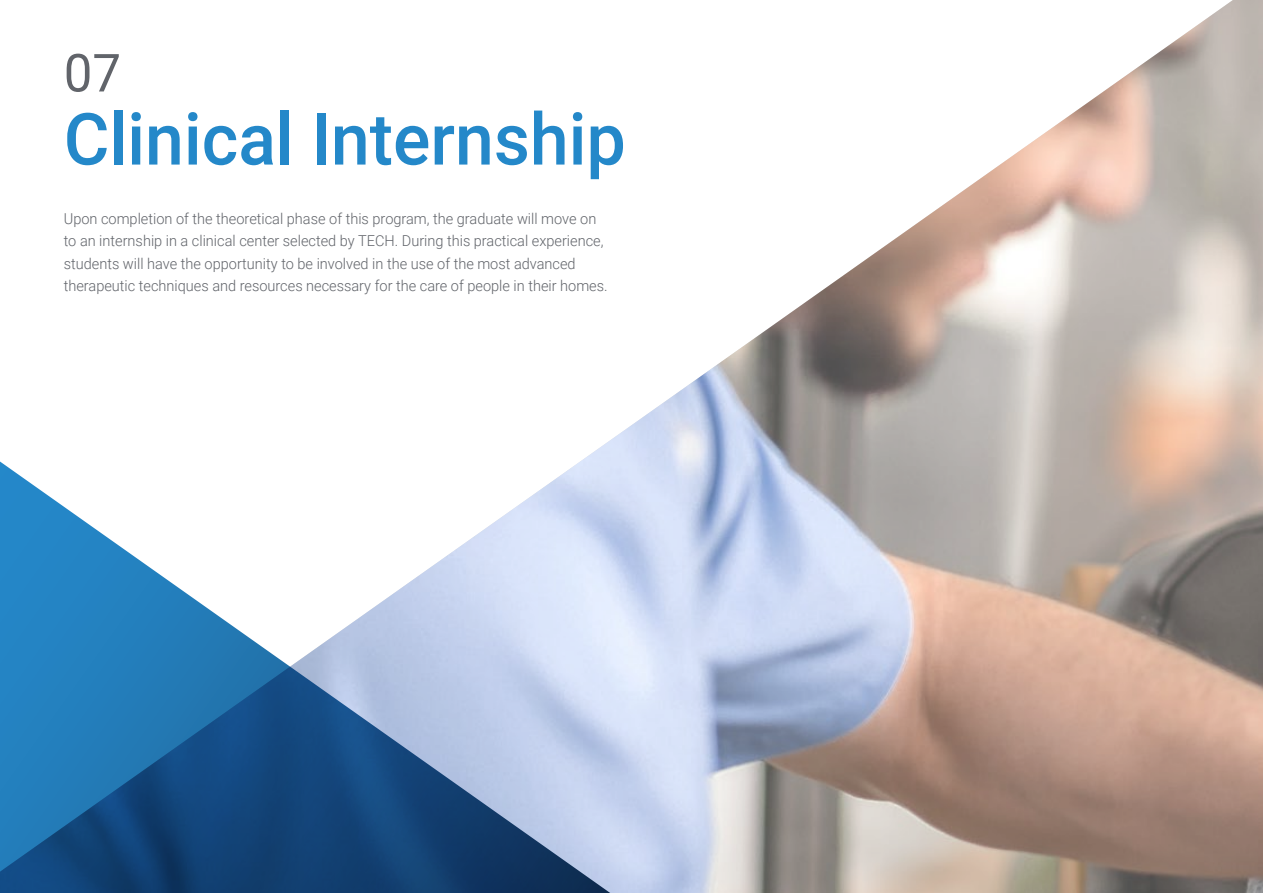
<style>
.page{position:relative;width:1263px;height:893px;background:#fff}
.page>*{position:absolute;margin:0;border:0;box-sizing:border-box;transform-origin:0 0}
.t1{font:500 72px "Roboto";color:#2488c9}
.t2{font:52.5px "Roboto";color:#61646a}
.t3{font:300 15px/22.5px "Roboto";color:#61646a}
</style>
<div class="page">
<img style="left:602px;top:0;width:661px;height:893px">
<svg style="left:0;top:446px;width:640px;height:447px"></svg>
<h2 class="t2" style="left:64px;top:36px;width:59px">07</h2>
<h1 class="t1" style="left:64px;top:89px;width:563px">Clinical Internship</h1>
<p class="t3" style="left:64px;top:207px;width:545px">Upon completion of the theoretical phase of this program, the graduate will move on to an internship in a clinical center selected by TECH. During this practical experience, students will have the opportunity to be involved in the use of the most advanced therapeutic techniques and resources necessary for the care of people in their homes.</p>
</div>
